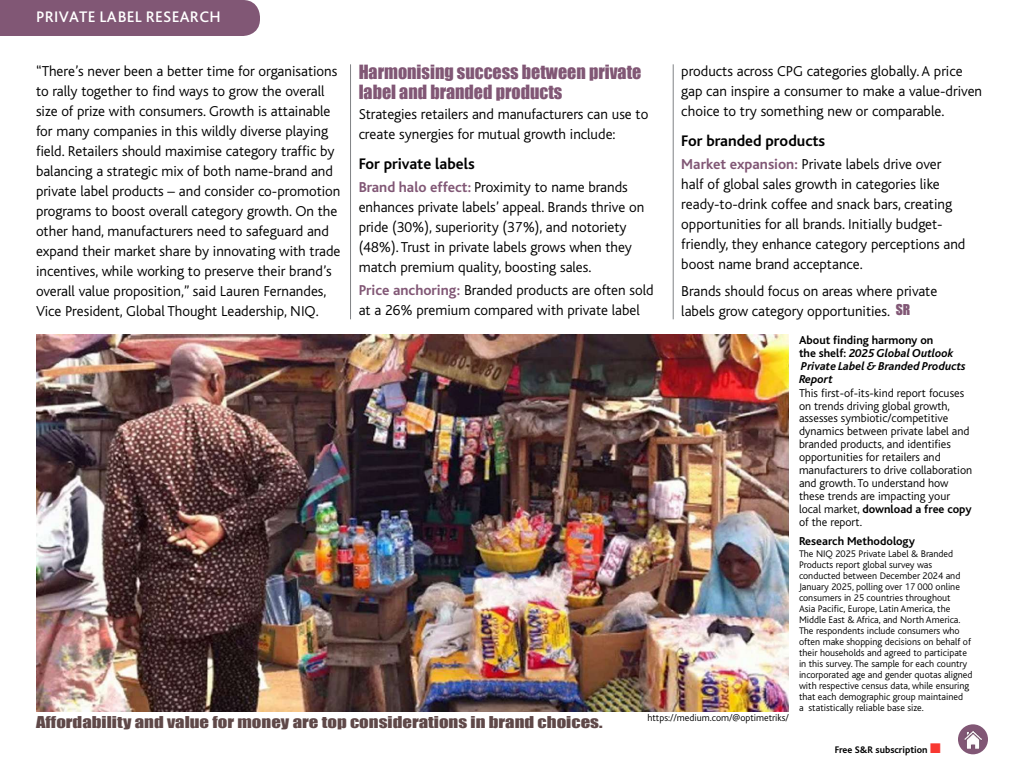
<style>
.page{position:relative;width:1024px;height:768px;background:#fff}
.page>*{position:absolute;margin:0;border:0;box-sizing:border-box;transform-origin:0 0}
.t1{font:18px/20px "Impact";color:#815775}
.t2{font:700 16px "Bliss";color:#000}
.t3{font:500 16px "Bliss Pro";letter-spacing:.015em;color:#fff}
.t4{font:300 15px/20px "Bliss";color:#000}
.t5{font:15px "Impact";color:#5f4848;scale:1.25 1}
.t6{font:300 12px/13px "Bliss";color:#000}
.t7{font:italic 700 12px/13px "Bliss";color:#000}
.t8{font:700 12px "Bliss";color:#000}
.t9{font:300 10px/11px "Bliss";color:#000}
.t10{font:700 10px "Bliss";color:#000}
.s1{font-weight:700;color:#815775}
.s2{font-family:"Impact";font-weight:400;font-size:13.8px;color:#815775}
.s3{font-style:normal}
.s4{font-weight:700}
.s5{color:#f83831}
</style>
<div class="page">
<div style="left:958px;top:724px;width:30px;height:30px;background:#815775;border-radius:50%"></div>
<img style="left:964px;top:731px;width:18px;height:17px">
<hr style="left:350px;top:64px;width:1px;height:255px;background:#808285">
<hr style="left:673px;top:64px;width:1px;height:255px;background:#808285">
<div style="left:0;top:0;width:260px;height:36px;background:#815775"></div>
<img style="left:36px;top:334px;width:753px;height:377px">
<p class="t3" style="left:36px;top:6px;width:186px">PRIVATE LABEL RESEARCH</p>
<p class="t1" style="left:359px;top:61px;width:284px">Harmonising success between private label and branded products</p>
<p class="t4" style="left:359px;top:104px;width:291px">Strategies retailers and manufacturers can use to create synergies for mutual growth include:</p>
<p class="t2" style="left:359px;top:155px;width:118px">For private labels</p>
<p class="t4" style="left:359px;top:177px;width:287px"><span class="s1">Brand halo effect:</span> Proximity to name brands enhances private labels’ appeal. Brands thrive on pride (30%), superiority (37%), and notoriety (48%). Trust in private labels grows when they match premium quality, boosting sales.</p>
<p class="t4" style="left:359px;top:280px;width:297px"><span class="s1">Price anchoring:</span> Branded products are often sold at a 26% premium compared with private label</p>
<p class="t4" style="left:36px;top:61px;width:306px">“There’s never been a better time for organisations to rally together to find ways to grow the overall size of prize with consumers. Growth is attainable for many companies in this wildly diverse playing field. Retailers should maximise category traffic by balancing a strategic mix of both name-brand and private label products – and consider co-promotion programs to boost overall category growth. On the other hand, manufacturers need to safeguard and expand their market share by innovating with trade incentives, while working to preserve their brand’s overall value proposition,” said Lauren Fernandes, Vice President, Global Thought Leadership, NIQ.</p>
<p class="t4" style="left:681px;top:61px;width:302px">products across CPG categories globally. A price gap can inspire a consumer to make a value-driven choice to try something new or comparable.</p>
<p class="t2" style="left:681px;top:132px;width:146px">For branded products</p>
<p class="t4" style="left:681px;top:154px;width:286px"><span class="s1">Market expansion:</span> Private labels drive over half of global sales growth in categories like ready-to-drink coffee and snack bars, creating opportunities for all brands. Initially budget&shy;friendly, they enhance category perceptions and boost name brand acceptance.</p>
<p class="t4" style="left:681px;top:281px;width:258px">Brands should focus on areas where private labels grow category opportunities. <span class="s2">SR</span></p>
<p class="t7" style="left:799px;top:333px;width:168px"><span class="s3">About finding harmony on<br>the shelf:</span> 2025 Global Outlook<br>Private Label &amp; Branded Products<br>Report</p>
<p class="t6" style="left:799px;top:386px;width:175px">This first-of-its-kind report focuses on trends driving global growth, assesses symbiotic/competitive dynamics between private label and branded products, and identifies opportunities for retailers and manufacturers to drive collaboration and growth. To understand how these trends are impacting your local market, <span class="s4">download a free copy </span>of the report.</p>
<p class="t8" style="left:799px;top:535px;width:118px">Research Methodology</p>
<p class="t9" style="left:799px;top:548px;width:175px">The NIQ 2025 Private Label &amp; Branded Products report global survey was conducted between December 2024 and January 2025, polling over 17 000 online consumers in 25 countries throughout<br>Asia Pacific, Europe, Latin America, the Middle East &amp; Africa, and North America.<br>The respondents include consumers who often make shopping decisions on behalf of their households and agreed to participate in this survey. The sample for each country incorporated age and gender quotas aligned with respective census data, while ensuring that each demographic group maintained<br>a statistically reliable base size.</p>
<p class="t9" style="left:648px;top:712px;width:143px">https://medium.com/@optimetriks/</p>
<p class="t5" style="left:36px;top:710px;width:455px">Affordability and value for money are top considerations in brand choices.</p>
<p class="t10" style="left:835px;top:745px;width:108px">Free S&amp;R subscription <span class="s5">■</span></p>
</div>
